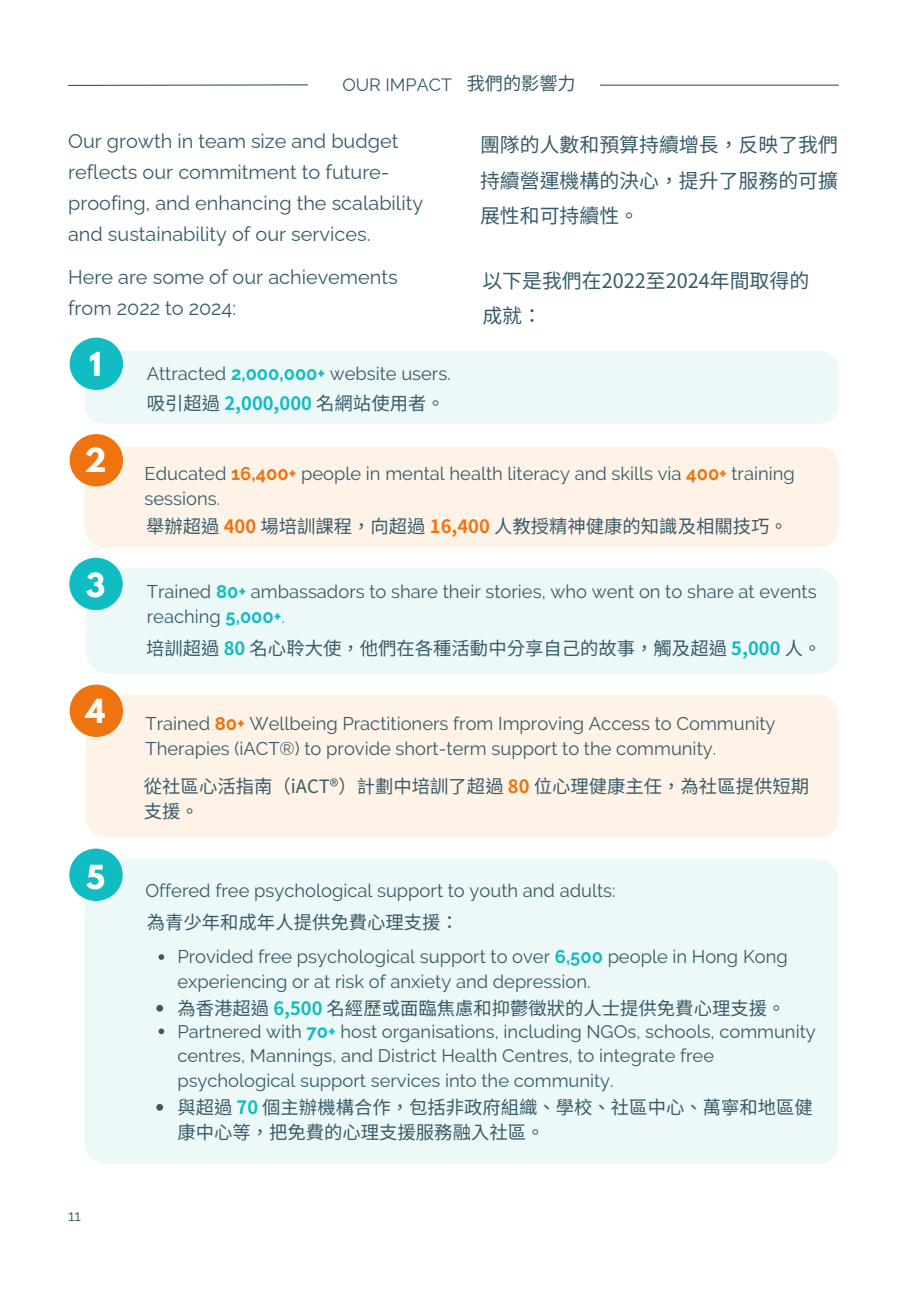
<style>
.page{position:relative;width:918px;height:1289px;background:#fff}
.page>*{position:absolute;margin:0;border:0;box-sizing:border-box;transform-origin:0 0}
.t1{font:700 29.4px "League Spartan";color:#fff}
.t2{font:19.95px/31px "Raleway";color:#375b6a}
.t3{font:19.95px/35.5px "Noto Sans HK";color:#375b6a;text-align:justify}
.t4{font:18.3px/25.2px "Raleway";color:#375b6a}
.t5{font:18.3px/25.2px "Noto Sans TC";color:#375b6a}
.t6{font:18.3px "Noto Sans HK";color:#375b6a}
.t7{font:18.15px "Noto Sans HK";color:#375b6a}
.t8{font:17.85px "Raleway";color:#375b6a}
.t9{font:15px "Raleway";color:#375b6a}
.s1{font-weight:700;color:#11bcc2}
.s2{font-weight:700;color:#ef730f}
.s3{color:#11bcc2}
</style>
<div class="page">
<div style="left:85px;top:351px;width:754px;height:72px;background:#edf8f8;border-radius:19px"></div>
<div style="left:70px;top:337px;width:53px;height:53px;background:#11bcc2;border-radius:50%"></div>
<div style="left:85px;top:446px;width:754px;height:101px;background:#fff2e6;border-radius:19px"></div>
<div style="left:70px;top:434px;width:53px;height:52px;background:#ef730f;border-radius:50%"></div>
<div style="left:86px;top:568px;width:753px;height:106px;background:#edf8f8"></div>
<div style="left:69px;top:557px;width:54px;height:53px;background:#11bcc2;border-radius:50%"></div>
<div style="left:86px;top:695px;width:753px;height:142px;background:#fff2e6"></div>
<div style="left:70px;top:684px;width:53px;height:52px;background:#ef730f;border-radius:50%"></div>
<div style="left:85px;top:859px;width:753px;height:304px;background:#edf8f8"></div>
<svg style="left:159px;top:954px;width:5px;height:5px"></svg>
<svg style="left:156px;top:1004px;width:7px;height:7px"></svg>
<svg style="left:159px;top:1028px;width:5px;height:5px"></svg>
<svg style="left:156px;top:1103px;width:7px;height:7px"></svg>
<div style="left:69px;top:848px;width:54px;height:52px;background:#11bcc2;border-radius:50%"></div>
<svg style="left:68px;top:84px;width:240px;height:2px"></svg>
<hr style="left:600px;top:85px;width:239px;height:1px;background:#375b6a">
<p class="t8" style="left:342px;top:74px;width:111px">OUR IMPACT</p>
<p class="t7" style="left:467px;top:69px;width:108px">我們的影響力</p>
<h1 class="t2" style="left:68px;top:126px;width:357px">Our growth in team size and budget reflects our commitment to future&shy;proofing, and enhancing the scalability and sustainability of our services.</h1>
<p class="t3" style="left:480px;top:126px;width:359px">團隊的人數和預算持續增長，反映了我們持續營運機構的決心，提升了服務的可擴展性和可持續性。</p>
<h1 class="t2" style="left:68px;top:261px;width:331px">Here are some of our achievements from 2022 to 2024:</h1>
<h1 class="t3" style="left:482px;top:261px;width:328px">以下是我們在2022至2024年間取得的成就：</h1>
<h1 class="t1" style="left:89px;top:349px;width:14px">1</h1>
<h1 class="t4" style="left:147px;top:361px;width:306px">Attracted <span class="s1">2,000,000+</span> website users.</h1>
<p class="t5" style="left:147px;top:389px;width:300px">吸引超過 <span class="s1">2,000,000</span> 名網站使用者。</p>
<h1 class="t1" style="left:84px;top:446px;width:24px">2</h1>
<h1 class="t1" style="left:86px;top:570px;width:21px">3</h1>
<h1 class="t1" style="left:86px;top:696px;width:21px">4</h1>
<p class="t1" style="left:86px;top:862px;width:20px">5</p>
<p class="t9" style="left:68px;top:1206px;width:14px">11</p>
<h1 class="t4" style="left:145px;top:460px;width:652px">Educated <span class="s2">16,400+</span> people in mental health literacy and skills via <span class="s2">400+</span> training sessions.</h1>
<h1 class="t5" style="left:146px;top:512px;width:643px">舉辦超過 <span class="s2">400</span> 場培訓課程，向超過 <span class="s2">16,400</span> 人教授精神健康的知識及相關技巧。</h1>
<h1 class="t4" style="left:147px;top:578px;width:671px">Trained <span class="s1">80+</span> ambassadors to share their stories, who went on to share at events reaching <span class="s1">5,000+</span><span class="s3">.</span></h1>
<p class="t5" style="left:146px;top:634px;width:677px">培訓超過 <span class="s1">80</span> 名心聆大使，他們在各種活動中分享自己的故事，觸及超過 <span class="s1">5,000</span> 人。</p>
<h1 class="t4" style="left:146px;top:710px;width:631px">Trained <span class="s2">80+</span> Wellbeing Practitioners from Improving Access to Community<br>Therapies (iACT®) to provide short-term support to the community.</h1>
<p class="t5" style="left:144px;top:772px;width:667px">從社區心活指南（iACT®）計劃中培訓了超過 <span class="s2">80</span> 位心理健康主任，為社區提供短期支援。</p>
<p class="t4" style="left:145px;top:878px;width:472px">Offered free psychological support to youth and adults:</p>
<h1 class="t6" style="left:147px;top:907px;width:314px">為青少年和成年人提供免費心理支援：</h1>
<h1 class="t4" style="left:177px;top:944px;width:612px;line-height:24.8px">Provided free psychological support to over <span class="s1">6,500</span> people in Hong Kong experiencing or at risk of anxiety and depression.</h1>
<h1 class="t5" style="left:177px;top:994px;width:610px">為香港超過 <span class="s1">6,500</span> 名經歷或面臨焦慮和抑鬱徵狀的人士提供免費心理支援。</h1>
<p class="t4" style="left:177px;top:1018px;width:640px;line-height:24.8px">Partnered with <span class="s1">70+</span> host organisations, including NGOs, schools, community centres, Mannings, and District Health Centres, to integrate free psychological support services into the community.</p>
<p class="t5" style="left:177px;top:1093px;width:637px;line-height:24.8px">與超過 <span class="s1">70</span> 個主辦機構合作，包括非政府組織、學校、社區中心、萬寧和地區健康中心等，把免費的心理支援服務融入社區。</p>
</div>
